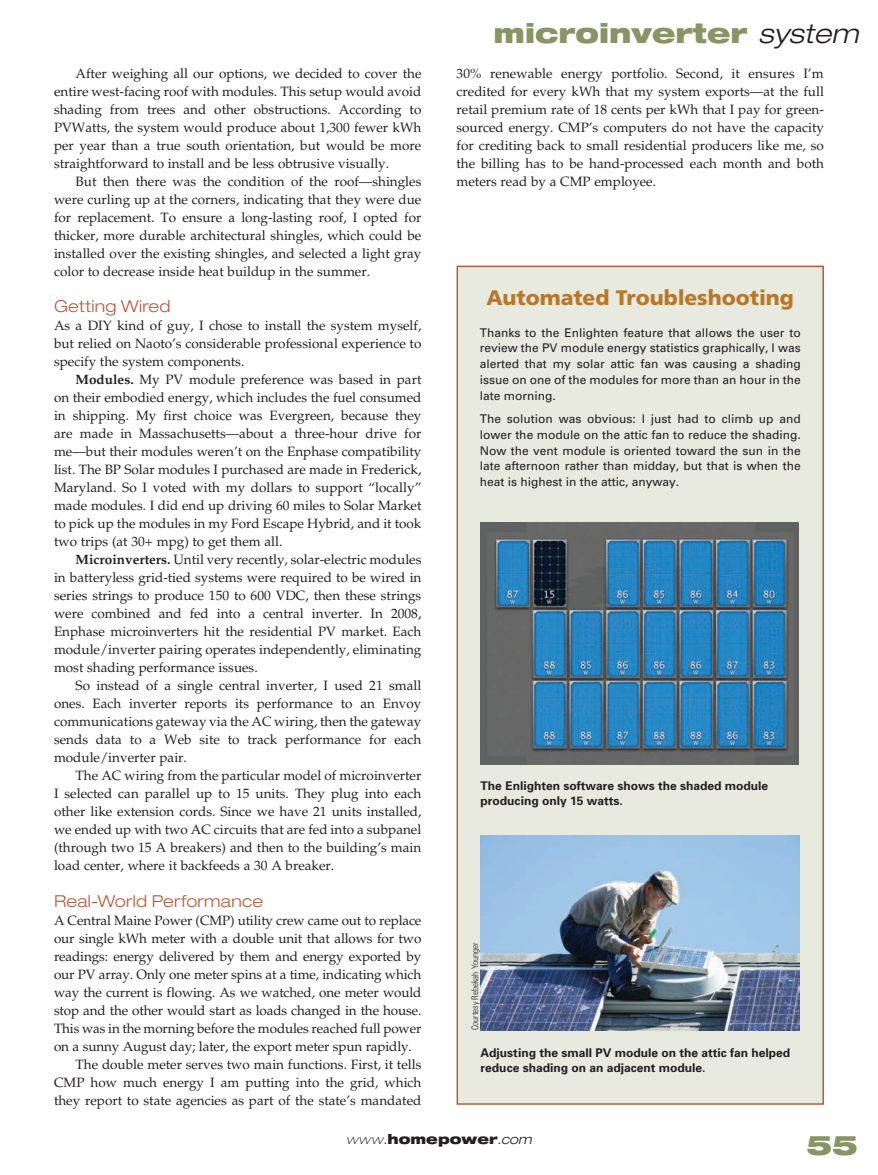
<style>
.page{position:relative;width:878px;height:1175px;background:#fff}
.page>*{position:absolute;margin:0;border:0;box-sizing:border-box;transform-origin:0 0}
.t1{font:900 expanded 27px "Helvetica Neue";color:#899466}
.t2{font:900 21px "Frutiger";color:#b6782a}
.t3{font:300 expanded 16.5px "Helvetica Neue";letter-spacing:.015em;color:#b55c3d}
.t4{font:13.5px/18px "Palatino";color:#231f20;text-align:justify}
.t5{font:900 expanded 13.5px "Helvetica Neue";color:#231f20}
.t6{font:12px/15.8px "Univers";color:#231f20;text-align:justify}
.t7{font:700 12px/14.2px "Univers";color:#231f20}
.t8{font:300 condensed 9px "Univers";color:#231f20}
.s1{font-weight:700}
.s2{font-weight:300;font-style:italic;color:#231f20}
.s3{font-weight:100;font-style:italic}
.s4{font-weight:300;font-style:italic}
</style>
<div class="page">
<div style="left:457px;top:266px;width:366px;height:838px;background:#e8eae0"></div>
<div style="left:456px;top:266px;width:368px;height:838px;border:2px solid #b55c3d"></div>
<img style="left:480px;top:835px;width:319px;height:195px">
<img style="left:480px;top:522px;width:318px;height:242px">
<p class="t4" style="left:54px;top:65px;width:369px;text-indent:22px">After weighing all our options, we decided to cover the entire west-facing roof with modules. This setup would avoid shading from trees and other obstructions. According to PVWatts, the system would produce about 1,300 fewer kWh per year than a true south orientation, but would be more straightforward to install and be less obtrusive visually.</p>
<p class="t4" style="left:54px;top:173px;width:369px;text-indent:22px">But then there was the condition of the roof—shingles were curling up at the corners, indicating that they were due for replacement. To ensure a long-lasting roof, I opted for thicker, more durable architectural shingles, which could be installed over the existing shingles, and selected a light gray color to decrease inside heat buildup in the summer.</p>
<p class="t3" style="left:54px;top:296px;width:118px">Getting Wired</p>
<p class="t4" style="left:54px;top:317px;width:369px">As a DIY kind of guy, I chose to install the system myself, but relied on Naoto’s considerable professional experience to specify the system components.</p>
<p class="t4" style="left:54px;top:371px;width:369px;text-indent:22px"><span class="s1">Modules.</span> My PV module preference was based in part on their embodied energy, which includes the fuel consumed in shipping. My first choice was Evergreen, because they are made in Massachusetts—about a three-hour drive for me—but their modules weren’t on the Enphase compatibility list. The BP Solar modules I purchased are made in Frederick, Maryland. So I voted with my dollars to support “locally” made modules. I did end up driving 60 miles to Solar Market to pick up the modules in my Ford Escape Hybrid, and it took two trips (at 30+ mpg) to get them all.</p>
<p class="t4" style="left:54px;top:551px;width:369px;text-indent:22px"><span class="s1">Microinverters.</span> Until very recently, solar-electric modules in batteryless grid-tied systems were required to be wired in series strings to produce 150 to 600 VDC, then these strings were combined and fed into a central inverter. In 2008, Enphase microinverters hit the residential PV market. Each module/inverter pairing operates independently, eliminating most shading performance issues.</p>
<p class="t4" style="left:54px;top:677px;width:369px;text-indent:22px">So instead of a single central inverter, I used 21 small ones. Each inverter reports its performance to an Envoy communications gateway via the AC wiring, then the gateway sends data to a Web site to track performance for each module/inverter pair.</p>
<p class="t4" style="left:54px;top:767px;width:369px;text-indent:22px">The AC wiring from the particular model of microinverter I selected can parallel up to 15 units. They plug into each other like extension cords. Since we have 21 units installed, we ended up with two AC circuits that are fed into a subpanel (through two 15 A breakers) and then to the building’s main load center, where it backfeeds a 30 A breaker.</p>
<p class="t3" style="left:54px;top:890px;width:210px">Real-World Performance</p>
<p class="t4" style="left:54px;top:911px;width:369px">A Central Maine Power (CMP) utility crew came out to replace</p>
<p class="t4" style="left:54px;top:929px;width:369px">our single kWh meter with a double unit that allows for two</p>
<p class="t4" style="left:54px;top:947px;width:369px">readings: energy delivered by them and energy exported by</p>
<p class="t4" style="left:54px;top:965px;width:369px">our PV array. Only one meter spins at a time, indicating which</p>
<p class="t4" style="left:54px;top:983px;width:369px">way the current is flowing. As we watched, one meter would</p>
<p class="t4" style="left:54px;top:1001px;width:369px">stop and the other would start as loads changed in the house.</p>
<p class="t4" style="left:54px;top:1019px;width:369px">This was in the morning before the modules reached full power</p>
<p class="t4" style="left:54px;top:1037px;width:359px">on a sunny August day; later, the export meter spun rapidly.</p>
<p class="t4" style="left:76px;top:1055px;width:347px">The double meter serves two main functions. First, it tells</p>
<p class="t4" style="left:54px;top:1073px;width:369px">CMP how much energy I am putting into the grid, which</p>
<p class="t4" style="left:54px;top:1091px;width:369px">they report to state agencies as part of the state’s mandated</p>
<h1 class="t1" style="left:493px;top:15px;width:366px">microinverter <span class="s2">system</span></h1>
<p class="t4" style="left:456px;top:65px;width:369px">30% renewable energy portfolio. Second, it ensures I’m credited for every kWh that my system exports—at the full retail premium rate of 18 cents per kWh that I pay for green&shy;sourced energy. CMP’s computers do not have the capacity for crediting back to small residential producers like me, so the billing has to be hand-processed each month and both meters read by a CMP employee.</p>
<h2 class="t2" style="left:486px;top:285px;width:309px">Automated Troubleshooting</h2>
<p class="t6" style="left:479px;top:324px;width:323px">Thanks to the Enlighten feature that allows the user to review the PV module energy statistics graphically, I was alerted that my solar attic fan was causing a shading issue on one of the modules for more than an hour in the late morning.</p>
<p class="t6" style="left:479px;top:411px;width:323px">The solution was obvious: I just had to climb up and lower the module on the attic fan to reduce the shading.<br>Now the vent module is oriented toward the sun in the late afternoon rather than midday, but that is when the heat is highest in the attic, anyway.</p>
<p class="t7" style="left:480px;top:778px;width:289px">The Enlighten software shows the shaded module producing only 15 watts.</p>
<p class="t8" style="left:469px;top:1030px;width:89px;rotate:-90deg">Courtesy Rebekah Younger</p>
<p class="t7" style="left:480px;top:1045px;width:311px">Adjusting the small PV module on the attic fan helped reduce shading on an adjacent module.</p>
<p class="t5" style="left:346px;top:1130px;width:187px"><span class="s3">www</span><span class="s4">.</span>homepower<span class="s4">.com</span></p>
<h1 class="t1" style="left:806px;top:1128px;width:53px">55</h1>
</div>
